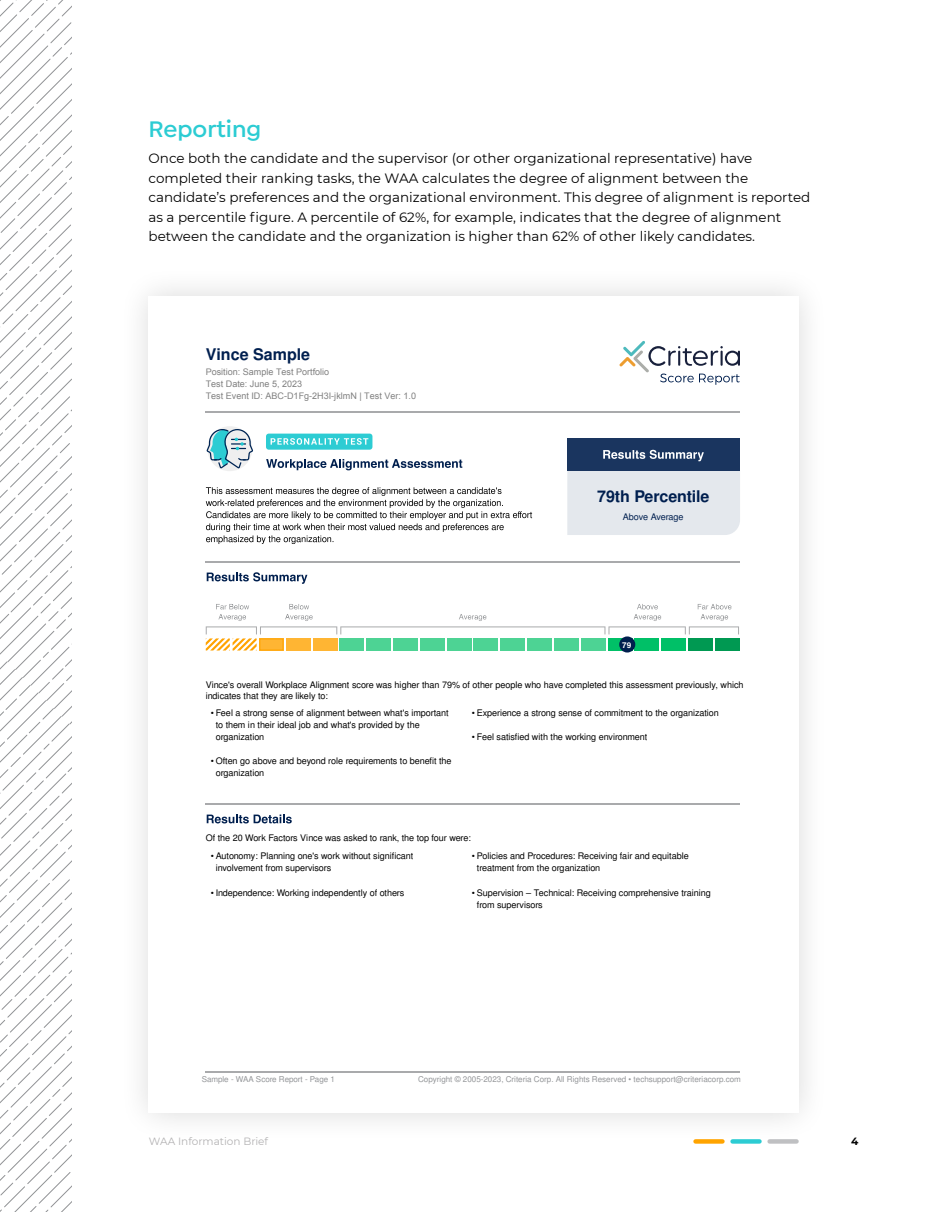
<style>
.page{position:relative;width:944px;height:1214px;background:#fff}
.page>*{position:absolute;margin:0;border:0;box-sizing:border-box;transform-origin:0 0}
.t1{font:600 24px "Isidora Sans";color:#2cccd3}
.t2{font:700 16.05px "Free Sans";color:#001f4f}
.t3{font:13.5px/19.5px "Montserrat";color:#000}
.t4{font:10.5px "Montserrat";color:#b3b2b3}
.t5{font:700 10.5px "Montserrat";color:#000}
.t6{font:9px/12px "Free Sans";letter-spacing:-.01em;color:#000}
.t7{font:9px/12px "Arial";color:#808080}
.t8{font:9px "Free Sans";letter-spacing:-.015em;color:#001f4f}
.t9{font:8.1px "Free Sans";color:#939598}
.t10{font:700 8.1px "Helvetica";color:#fff}
</style>
<div class="page">
<svg style="left:0;top:0;width:71px;height:1211px"></svg>
<div style="left:118px;top:266px;width:711px;height:877px;background:#fafafa"></div>
<div style="left:148px;top:296px;width:650px;height:817px;background:#fff"></div>
<svg style="left:619px;top:341px;width:121px;height:44px"></svg>
<hr style="left:206px;top:411px;width:534px;height:1px;background:#a9aaac">
<hr style="left:206px;top:803px;width:534px;height:1px;background:#a9aaac">
<svg style="left:207px;top:814px;width:85px;height:9px"></svg>
<svg style="left:206px;top:604px;width:533px;height:46px"></svg>
<hr style="left:206px;top:561px;width:534px;height:1px;background:#a9aaac">
<svg style="left:207px;top:572px;width:100px;height:12px"></svg>
<div style="left:567px;top:471px;width:173px;height:64px;background:#e4e8ed"></div>
<div style="left:567px;top:438px;width:173px;height:33px;background:#1a355f"></div>
<svg style="left:603px;top:450px;width:101px;height:11px"></svg>
<svg style="left:206px;top:487px;width:326px;height:57px"></svg>
<svg style="left:266px;top:459px;width:196px;height:11px"></svg>
<div style="left:266px;top:433px;width:106px;height:16px;background:#2dccd3;border-radius:3px"></div>
<svg style="left:270px;top:438px;width:98px;height:7px"></svg>
<svg style="left:207px;top:426px;width:45px;height:45px"></svg>
<svg style="left:206px;top:429px;width:47px;height:39px"></svg>
<hr style="left:206px;top:1071px;width:534px;height:1px;background:#a9aaac">
<div style="left:619px;top:636px;width:16px;height:16px;background:#001f4e;border-radius:50%"></div>
<h1 class="t1" style="left:148px;top:115px;width:114px">Reporting</h1>
<p class="t3" style="left:148px;top:148px;width:663px">Once both the candidate and the supervisor (or other organizational representative) have completed their ranking tasks, the WAA calculates the degree of alignment between the candidate’s preferences and the organizational environment. This degree of alignment is reported as a percentile figure. A percentile of 62%, for example, indicates that the degree of alignment between the candidate and the organization is higher than 62% of other likely candidates.</p>
<h2 class="t2" style="left:206px;top:343px;width:106px">Vince Sample</h2>
<p class="t7" style="left:206px;top:366px;width:212px">Position: Sample Test Portfolio<br>Test Date: June 5, 2023<br>Test Event ID: ABC-D1Fg-2H3I-jklmN | Test Ver: 1.0</p>
<h2 class="t2" style="left:597px;top:484px;width:114px">79th Percentile</h2>
<p class="t8" style="left:623px;top:510px;width:62px">Above Average</p>
<p class="t10" style="left:622px;top:639px;width:10px">79</p>
<p class="t6" style="left:206px;top:679px;width:539px;line-height:11.1px">Vince's overall Workplace Alignment score was higher than 79% of other people who have completed this assessment previously, which indicates that they are likely to:</p>
<p class="t6" style="left:216px;top:707px;width:234px;text-indent:-5px">• Feel a strong sense of alignment between what's important to them in their ideal job and what's provided by the organization</p>
<p class="t6" style="left:216px;top:755px;width:237px;text-indent:-5px">• Often go above and beyond role requirements to benefit the organization</p>
<p class="t6" style="left:472px;top:707px;width:248px">• Experience a strong sense of commitment to the organization</p>
<p class="t6" style="left:472px;top:731px;width:177px">• Feel satisfied with the working environment</p>
<p class="t6" style="left:206px;top:832px;width:267px">Of the 20 Work Factors Vince was asked to rank, the top four were:</p>
<p class="t6" style="left:216px;top:850px;width:199px;text-indent:-5px">• Autonomy: Planning one's work without significant involvement from supervisors</p>
<p class="t6" style="left:211px;top:887px;width:195px">• Independence: Working independently of others</p>
<p class="t6" style="left:477px;top:850px;width:213px;text-indent:-5px">• Policies and Procedures: Receiving fair and equitable treatment from the organization</p>
<p class="t6" style="left:477px;top:887px;width:235px;text-indent:-5px">• Supervision – Technical: Receiving comprehensive training from supervisors</p>
<p class="t9" style="left:202px;top:1073px;width:135px">Sample - WAA Score Report - Page 1</p>
<p class="t9" style="left:418px;top:1073px;width:324px">Copyright © 2005-2023, Criteria Corp. All Rights Reserved • techsupport@criteriacorp.com</p>
<p class="t4" style="left:149px;top:1133px;width:121px">WAA Information Brief</p>
<p class="t5" style="left:851px;top:1133px;width:9px">4</p>
</div>
